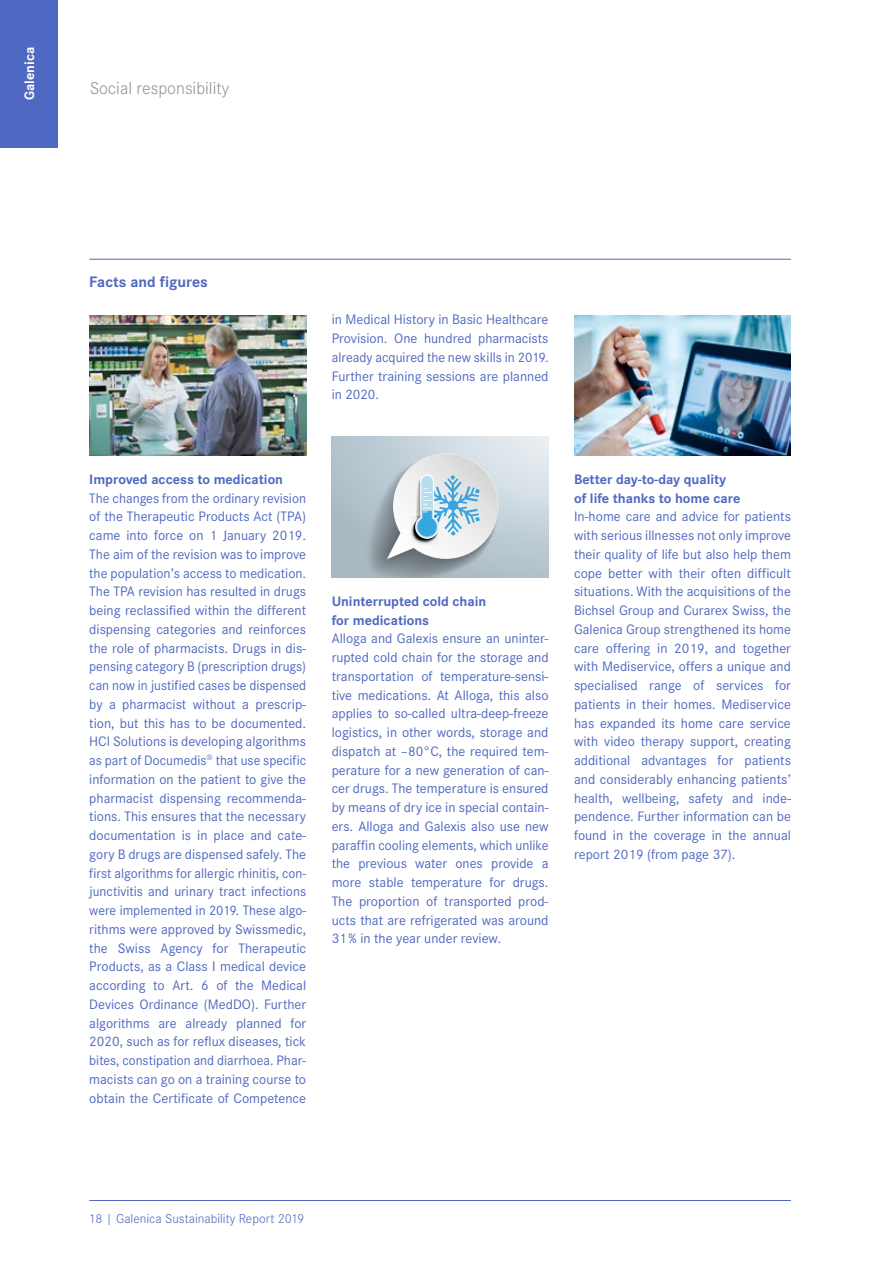
<style>
.page{position:relative;width:893px;height:1263px;background:#fff}
.page>*{position:absolute;margin:0;border:0;box-sizing:border-box;transform-origin:0 0}
.t1{font:300 18px "Corporate S";color:#939494}
.t2{font:700 15.75px "Corporate S";color:#4f68c1}
.t3{font:14.25px/18.8px "Corporate S";color:#4f68c1;text-align:justify}
.t4{font:700 14.25px/18.8px "Corporate S";color:#4f68c1}
.t5{font:700 14.25px "Corporate S";color:#fff}
.t6{font:300 13.5px "Corporate S";color:#4f68c1}
</style>
<div class="page">
<hr style="left:89px;top:1200px;width:702px;height:1px;background:#4f68c1">
<img style="left:89px;top:315px;width:217px;height:141px">
<svg style="left:332px;top:437px;width:217px;height:141px;background:#c2cfd7"></svg>
<svg style="left:364px;top:453px;width:135px;height:125px"></svg>
<div style="left:448px;top:500px;width:10px;height:10px;background:#37a6de;border-radius:50%"></div>
<img style="left:574px;top:315px;width:217px;height:141px">
<hr style="left:89px;top:259px;width:702px;height:1px;background:#4f68c1">
<div style="left:0;top:0;width:58px;height:148px;background:#4f68c1"></div>
<p class="t5" style="left:21px;top:100px;width:55px;rotate:-90deg">Galenica</p>
<p class="t1" style="left:89px;top:78px;width:142px">Social responsibility</p>
<p class="t2" style="left:89px;top:273px;width:120px">Facts and figures</p>
<p class="t3" style="left:332px;top:310px;width:218px">in Medical History in Basic Healthcare Provision. One hundred pharmacists already acquired the new skills in 2019.<br>Further training sessions are planned in 2020.</p>
<p class="t4" style="left:89px;top:470px;width:195px">Improved access to medication</p>
<p class="t3" style="left:89px;top:489px;width:218px">The changes from the ordinary revision of the Therapeutic Products Act (TPA) came into force on 1 January 2019.<br>The aim of the revision was to improve the population’s access to medication.<br>The TPA revision has resulted in drugs being reclassified within the different dispensing categories and reinforces the role of pharmacists. Drugs in dis&shy;pensing category B (prescription drugs) can now in justified cases be dispensed by a pharmacist without a prescrip&shy;tion, but this has to be documented.<br>HCI Solutions is developing algorithms as part of Documedis<sup>®</sup> that use specific information on the patient to give the pharmacist dispensing recommenda&shy;tions. This ensures that the necessary documentation is in place and cate&shy;gory B drugs are dispensed safely. The first algorithms for allergic rhinitis, con&shy;junctivitis and urinary tract infections were implemented in 2019. These algo&shy;rithms were approved by Swissmedic, the Swiss Agency for Therapeutic Products, as a Class I medical device according to Art. 6 of the Medical Devices Ordinance (MedDO). Further algorithms are already planned for 2020, such as for reflux diseases, tick bites, constipation and diarrhoea. Phar&shy;macists can go on a training course to obtain the Certificate of Competence</p>
<p class="t4" style="left:332px;top:592px;width:156px">Uninterrupted cold chain for medications</p>
<p class="t3" style="left:332px;top:629px;width:218px">Alloga and Galexis ensure an uninter&shy;rupted cold chain for the storage and transportation of temperature-sensi&shy;tive medications. At Alloga, this also applies to so-called ultra-deep-freeze logistics, in other words, storage and dispatch at –80°C, the required tem&shy;perature for a new generation of can&shy;cer drugs. The temperature is ensured by means of dry ice in special contain&shy;ers. Alloga and Galexis also use new paraffin cooling elements, which unlike the previous water ones provide a more stable temperature for drugs.<br>The proportion of transported prod&shy;ucts that are refrigerated was around 31% in the year under review.</p>
<p class="t4" style="left:574px;top:470px;width:168px">Better day-to-day quality of life thanks to home care</p>
<p class="t3" style="left:574px;top:507px;width:218px">In-home care and advice for patients with serious illnesses not only improve their quality of life but also help them cope better with their often difficult situations. With the acquisitions of the Bichsel Group and Curarex Swiss, the Galenica Group strengthened its home care offering in 2019, and together with Mediservice, offers a unique and specialised range of services for patients in their homes. Mediservice has expanded its home care service with video therapy support, creating additional advantages for patients and considerably enhancing patients’ health, wellbeing, safety and inde&shy;pendence. Further information can be found in the coverage in the annual report 2019 (from page 37).</p>
<p class="t6" style="left:89px;top:1210px;width:217px">18 | Galenica Sustainability Report 2019</p>
</div>
